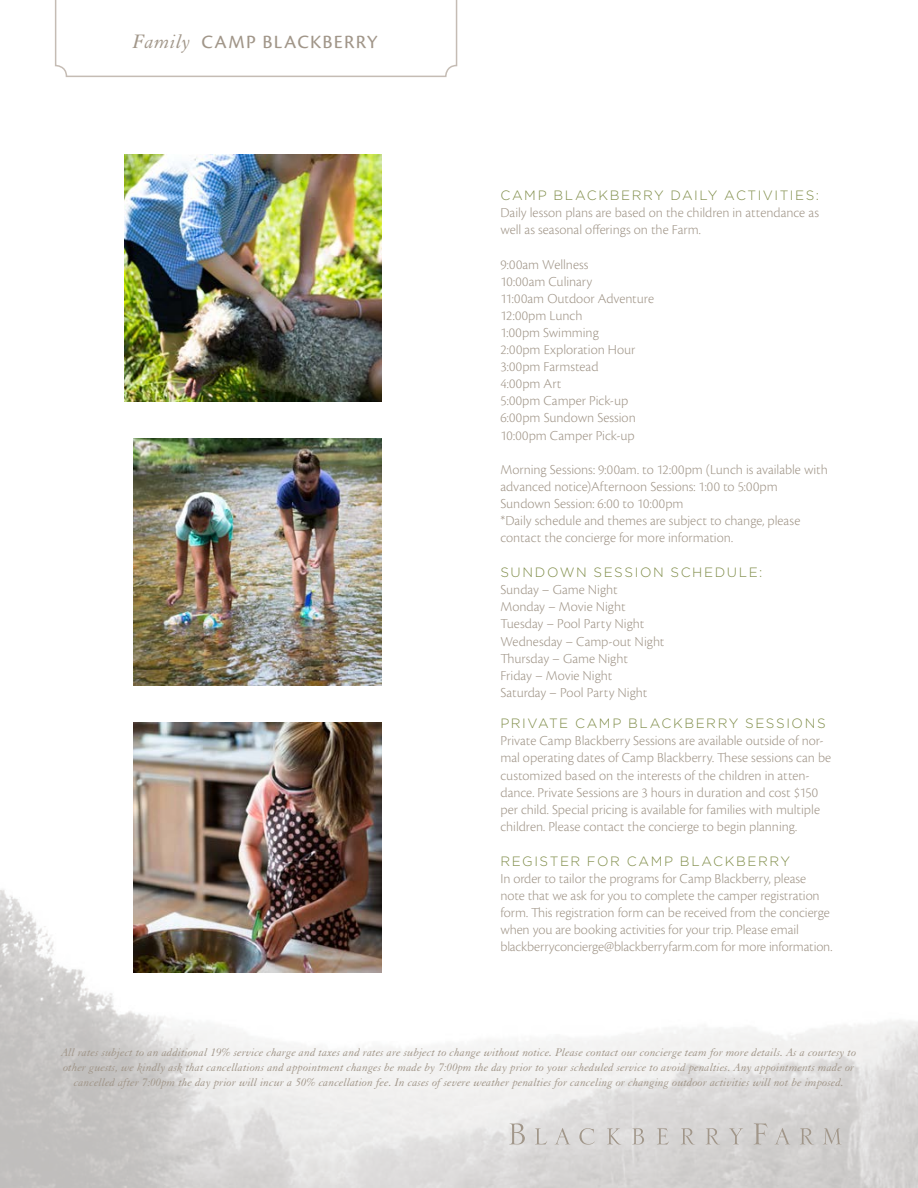
<style>
.page{position:relative;width:918px;height:1188px;background:#fff}
.page>*{position:absolute;margin:0;border:0;box-sizing:border-box;transform-origin:0 0}
.t1{font:19.5px "Cronos Pro Capt";letter-spacing:.06em;color:#a19689}
.para{font:300 14.25px/17.1px "Cronos Pro";letter-spacing:-.005em;color:#a19689}
.green_text{font:300 13.5px "Gotham";letter-spacing:.115em;color:#7f8c48}
.t2{font:italic 12px/15px "Granjon";letter-spacing:.01em;color:#a19689;text-align:center}
.s1{font-family:"Granjon LT Std";font-style:italic;font-size:21.15px}
</style>
<div class="page">
<svg style="left:55px;top:0;width:402px;height:77px"></svg>
<img style="left:0;top:784px;width:918px;height:404px">
<svg style="left:509px;top:1123px;width:16px;height:21px"></svg>
<svg style="left:535px;top:1128px;width:12px;height:17px"></svg>
<svg style="left:555px;top:1128px;width:15px;height:16px"></svg>
<svg style="left:579px;top:1128px;width:16px;height:17px"></svg>
<svg style="left:607px;top:1128px;width:14px;height:17px"></svg>
<svg style="left:632px;top:1128px;width:12px;height:16px"></svg>
<svg style="left:657px;top:1128px;width:12px;height:17px"></svg>
<svg style="left:681px;top:1128px;width:14px;height:17px"></svg>
<svg style="left:706px;top:1128px;width:14px;height:17px"></svg>
<svg style="left:729px;top:1128px;width:14px;height:16px"></svg>
<svg style="left:754px;top:1123px;width:13px;height:21px"></svg>
<svg style="left:775px;top:1128px;width:15px;height:16px"></svg>
<svg style="left:800px;top:1128px;width:14px;height:17px"></svg>
<svg style="left:823px;top:1128px;width:18px;height:16px"></svg>
<img style="left:134px;top:438px;width:247px;height:248px">
<img style="left:133px;top:723px;width:248px;height:250px">
<img style="left:124px;top:154px;width:257px;height:247px">
<p class="t1" style="left:133px;top:31px;width:246px"><span class="s1">Family</span> CAMP BLACKBERRY</p>
<p class="green_text" style="left:500px;top:187px;width:320px">CAMP BLACKBERRY DAILY ACTIVITIES:</p>
<p class="para" style="left:500px;top:204px;width:320px">Daily lesson plans are based on the children in attendance as well as seasonal offerings on the Farm.</p>
<p class="para" style="left:500px;top:256px;width:90px">9:00am Wellness</p>
<p class="para" style="left:500px;top:273px;width:93px">10:00am Culinary</p>
<p class="para" style="left:500px;top:290px;width:155px">11:00am Outdoor Adventure</p>
<p class="para" style="left:500px;top:307px;width:84px">12:00pm Lunch</p>
<p class="para" style="left:500px;top:324px;width:100px">1:00pm Swimming</p>
<p class="para" style="left:500px;top:341px;width:137px">2:00pm Exploration Hour</p>
<p class="para" style="left:500px;top:358px;width:100px">3:00pm Farmstead</p>
<p class="para" style="left:500px;top:375px;width:63px">4:00pm Art</p>
<p class="para" style="left:500px;top:392px;width:129px">5:00pm Camper Pick-up</p>
<p class="para" style="left:500px;top:409px;width:137px">6:00pm Sundown Session</p>
<p class="para" style="left:500px;top:427px;width:136px">10:00pm Camper Pick-up</p>
<p class="para" style="left:500px;top:461px;width:329px">Morning Sessions: 9:00am. to 12:00pm (Lunch is available with advanced notice)Afternoon Sessions: 1:00 to 5:00pm</p>
<p class="para" style="left:500px;top:495px;width:185px">Sundown Session: 6:00 to 10:00pm</p>
<p class="para" style="left:500px;top:512px;width:301px">*Daily schedule and themes are subject to change, please contact the concierge for more information.</p>
<p class="green_text" style="left:500px;top:564px;width:264px">SUNDOWN SESSION SCHEDULE:</p>
<p class="para" style="left:500px;top:581px;width:119px">Sunday – Game Night</p>
<p class="para" style="left:500px;top:598px;width:127px">Monday – Movie Night</p>
<p class="para" style="left:500px;top:615px;width:146px">Tuesday – Pool Party Night</p>
<p class="para" style="left:500px;top:632px;width:166px">Wednesday – Camp-out Night</p>
<p class="para" style="left:500px;top:650px;width:129px">Thursday – Game Night</p>
<p class="para" style="left:500px;top:667px;width:114px">Friday – Movie Night</p>
<p class="para" style="left:500px;top:684px;width:149px">Saturday – Pool Party Night</p>
<p class="green_text" style="left:500px;top:715px;width:327px">PRIVATE CAMP BLACKBERRY SESSIONS</p>
<p class="para" style="left:500px;top:732px;width:332px">Private Camp Blackberry Sessions are available outside of nor&shy;mal operating dates of Camp Blackberry. These sessions can be customized based on the interests of the children in atten&shy;dance. Private Sessions are 3 hours in duration and cost $150 per child. Special pricing is available for families with multiple children. Please contact the concierge to begin planning.</p>
<p class="green_text" style="left:500px;top:852px;width:291px">REGISTER FOR CAMP BLACKBERRY</p>
<p class="para" style="left:500px;top:870px;width:331px">In order to tailor the programs for Camp Blackberry, please note that we ask for you to complete the camper registration form. This registration form can be received from the concierge when you are booking activities for your trip. Please email</p>
<p class="para" style="left:500px;top:938px;width:334px">blackberryconcierge@blackberryfarm.com for more information.</p>
<p class="t2" style="left:61px;top:1046px;width:797px">All rates subject to an additional 19% service charge and taxes and rates are subject to change without notice. Please contact our concierge team for more details. As a courtesy to other guests, we kindly ask that cancellations and appointment changes be made by 7:00pm the day prior to your scheduled service to avoid penalties. Any appointments made or cancelled after 7:00pm the day prior will incur a 50% cancellation fee. In cases of severe weather penalties for canceling or changing outdoor activities will not be imposed.</p>
</div>
